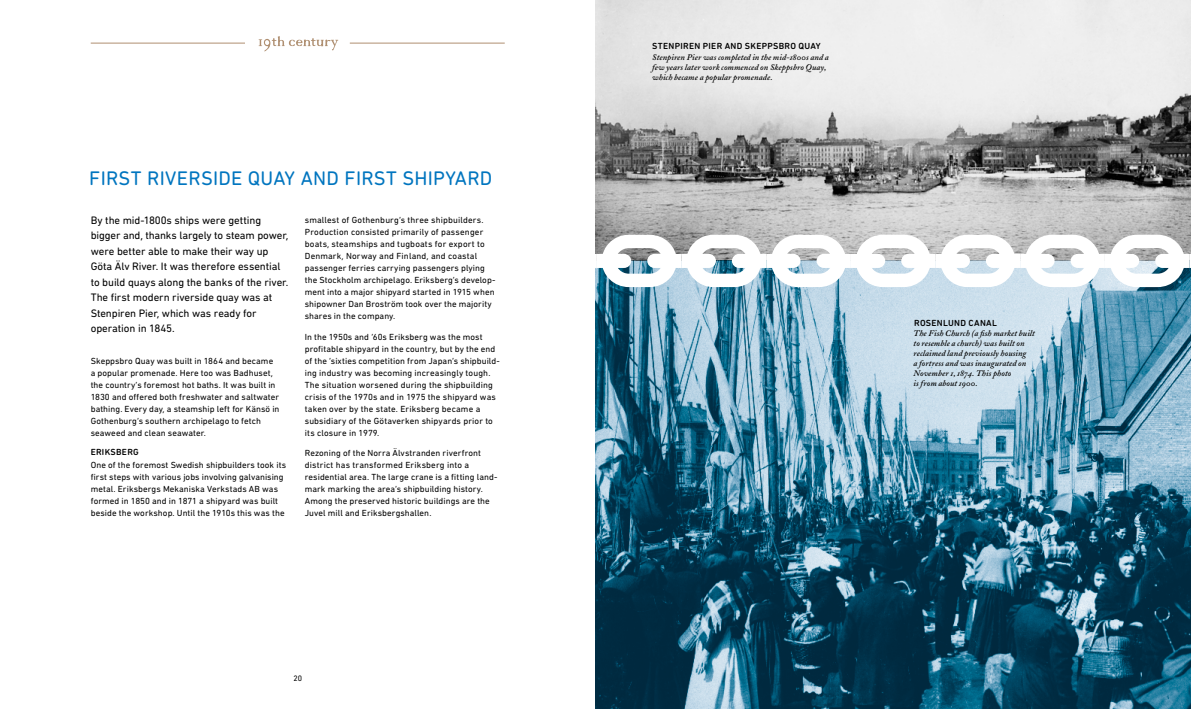
<style>
.page{position:relative;width:1191px;height:709px;background:#fff}
.page>*{position:absolute;margin:0;border:0;box-sizing:border-box;transform-origin:0 0}
.t1{font:20px "DIN Next Rounded LT Pro";letter-spacing:.01em;color:#0075bf}
.t2{font:11px/15.5px "DIN Next Rounded LT Pro";letter-spacing:-.01em;color:#000}
.t3{font:9px/12px "DIN Next Rounded LT Pro";letter-spacing:.01em;color:#000}
.t4{font:500 9px "DIN Next Rounded LT Pro";letter-spacing:.035em;color:#000}
.t5{font:8.5px/10px "Adobe Caslon Semibold Italic Os F";letter-spacing:.015em;color:#000}
.t6{font:8px "DIN Next Rounded LT Pro";color:#000}
</style>
<div class="page">
<img style="left:595px;top:0;width:596px;height:709px">
<svg style="left:595px;top:235px;width:596px;height:52px"></svg>
<hr style="left:91px;top:43px;width:154px;height:1px;background:#af8f71">
<hr style="left:350px;top:43px;width:155px;height:1px;background:#af8f71">
<svg style="left:259px;top:36px;width:79px;height:15px"></svg>
<h1 class="t1" style="left:89px;top:167px;width:404px">FIRST RIVERSIDE QUAY AND FIRST SHIPYARD</h1>
<p class="t2" style="left:91px;top:212px;width:199px">By the mid-1800s ships were getting bigger and, thanks largely to steam power, were better able to make their way up Göta Älv River. It was therefore essential to build quays along the banks of the river.<br>The first modern riverside quay was at Stenpiren Pier, which was ready for operation in 1845.</p>
<p class="t3" style="left:91px;top:354px;width:190px">Skeppsbro Quay was built in 1864 and became a popular promenade. Here too was Badhuset, the country’s foremost hot baths. It was built in 1830 and offered both freshwater and saltwater bathing. Every day, a steamship left for Känsö in Gothenburg’s southern archipelago to fetch seaweed and clean seawater.</p>
<p class="t4" style="left:91px;top:446px;width:50px">ERIKSBERG</p>
<p class="t3" style="left:91px;top:459px;width:197px">One of the foremost Swedish shipbuilders took its first steps with various jobs involving galvanising metal. Eriksbergs Mekaniska Verkstads AB was formed in 1850 and in 1871 a shipyard was built beside the workshop. Until the 1910s this was the</p>
<p class="t3" style="left:305px;top:214px;width:192px">smallest of Gothenburg’s three shipbuilders.<br>Production consisted primarily of passenger boats, steamships and tugboats for export to Denmark, Norway and Finland, and coastal passenger ferries carrying passengers plying the Stockholm archipelago. Eriksberg’s develop&shy;ment into a major shipyard started in 1915 when shipowner Dan Broström took over the majority shares in the company.</p>
<p class="t3" style="left:305px;top:330px;width:197px">In the 1950s and ’60s Eriksberg was the most profitable shipyard in the country, but by the end of the ’sixties competition from Japan’s shipbuild&shy;ing industry was becoming increasingly tough.<br>The situation worsened during the shipbuilding crisis of the 1970s and in 1975 the shipyard was taken over by the state. Eriksberg became a subsidiary of the Götaverken shipyards prior to its closure in 1979.</p>
<p class="t3" style="left:305px;top:447px;width:194px">Rezoning of the Norra Älvstranden riverfront district has transformed Eriksberg into a residential area. The large crane is a fitting land&shy;mark marking the area’s shipbuilding history.<br>Among the preserved historic buildings are the Juvel mill and Eriksbergshallen.</p>
<p class="t6" style="left:293px;top:673px;width:10px">20</p>
<p class="t4" style="left:652px;top:41px;width:170px">STENPIREN PIER AND SKEPPSBRO QUAY</p>
<p class="t5" style="left:652px;top:52px;width:178px">Stenpiren Pier was completed in the mid-1800s and a few years later work commenced on Skeppsbro Quay, which became a popular promenade.</p>
<p class="t4" style="left:914px;top:317px;width:84px">ROSENLUND CANAL</p>
<p class="t5" style="left:913px;top:329px;width:123px">The Fish Church (a fish market built to resemble a church) was built on reclaimed land previously housing<br>a fortress and was inaugurated on<br>November 1, 1874. This photo<br>is from about 1900.</p>
</div>
